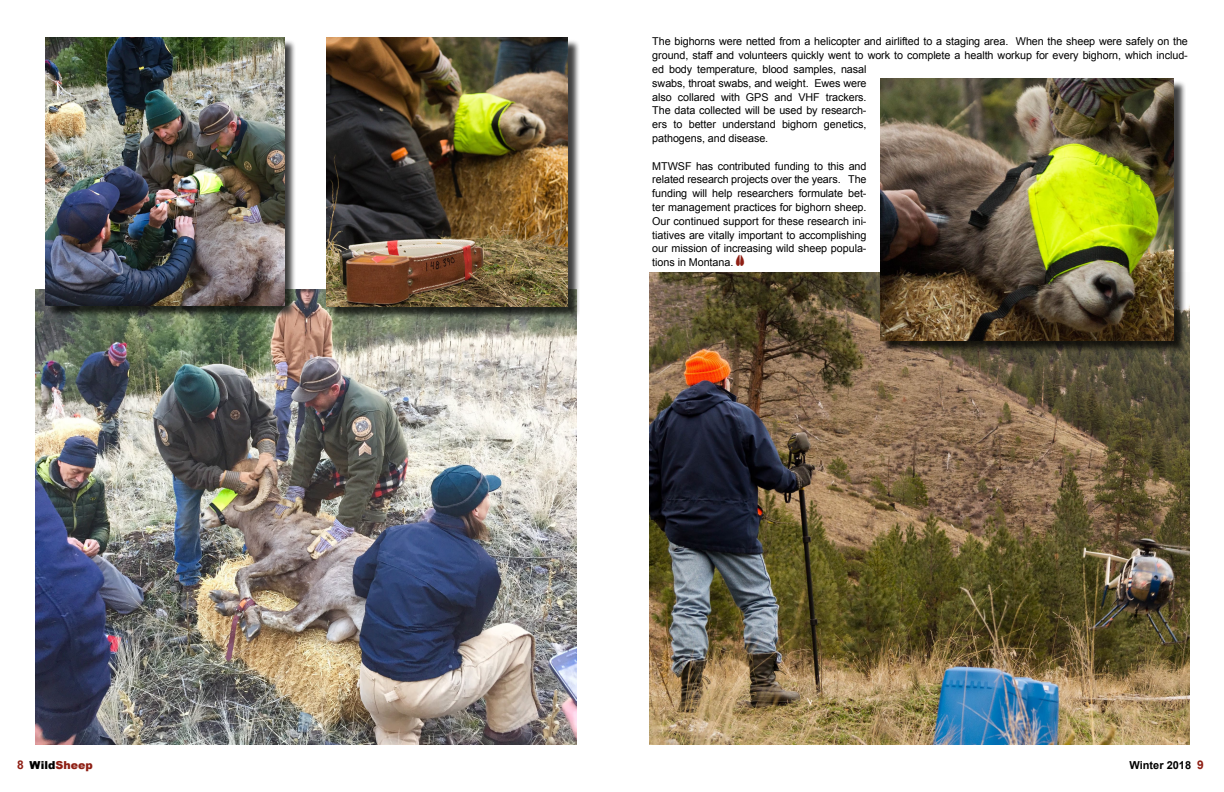
<style>
.page{position:relative;width:1224px;height:792px;background:#fff}
.page>*{position:absolute;margin:0;border:0;box-sizing:border-box;transform-origin:0 0}
.t1{font:700 11px "Arial";color:#000}
.t2{font:900 11px "Arial";color:#8e1f14}
.t3{font:10.8px/13.8px "Arial";letter-spacing:-.005em;color:#000}
.s1{font-family:"Animal Tracks";font-size:14px;color:#8e1f14}
.s2{font-weight:700;font-size:12px}
.s3{color:#000}
.s4{font-size:12px;color:#8e1f14}
</style>
<div class="page">
<img style="left:36px;top:289px;width:540px;height:456px">
<div style="left:47px;top:39px;width:250px;height:279px;background:#000;opacity:.75"></div>
<img style="left:46px;top:37px;width:238px;height:269px">
<div style="left:328px;top:39px;width:252px;height:280px;background:#000;opacity:.75"></div>
<img style="left:326px;top:37px;width:242px;height:270px">
<img style="left:649px;top:272px;width:540px;height:473px">
<div style="left:882px;top:80px;width:304px;height:273px;background:#000;opacity:.75"></div>
<img style="left:880px;top:78px;width:294px;height:263px">
<p class="t3" style="left:652px;top:35px;width:537px">The bighorns were netted from a helicopter and airlifted to a staging area. When the sheep were safely on the ground, staff and volunteers quickly went to work to complete a health workup for every bighorn, which includ&shy;ed body temperature, blood samples, nasal<br>swabs, throat swabs, and weight. Ewes were<br>also collared with GPS and VHF trackers.<br>The data collected will be used by research-<br>ers to better understand bighorn genetics,<br>pathogens, and disease.</p>
<p class="t3" style="left:652px;top:159px;width:216px;text-align:justify">MTWSF has contributed funding to this and related research projects over the years. The funding will help researchers formulate bet&shy;ter management practices for bighorn sheep.<br>Our continued support for these research ini&shy;tiatives are vitally important to accomplishing our mission of increasing wild sheep popula&shy;tions in Montana. <span class="s1">Å</span></p>
<p class="t2" style="left:17px;top:757px;width:77px"><span class="s2">8</span> <span class="s3">Wild</span>Sheep</p>
<p class="t1" style="left:1130px;top:758px;width:76px">Winter 2018 <span class="s4">9</span></p>
</div>
